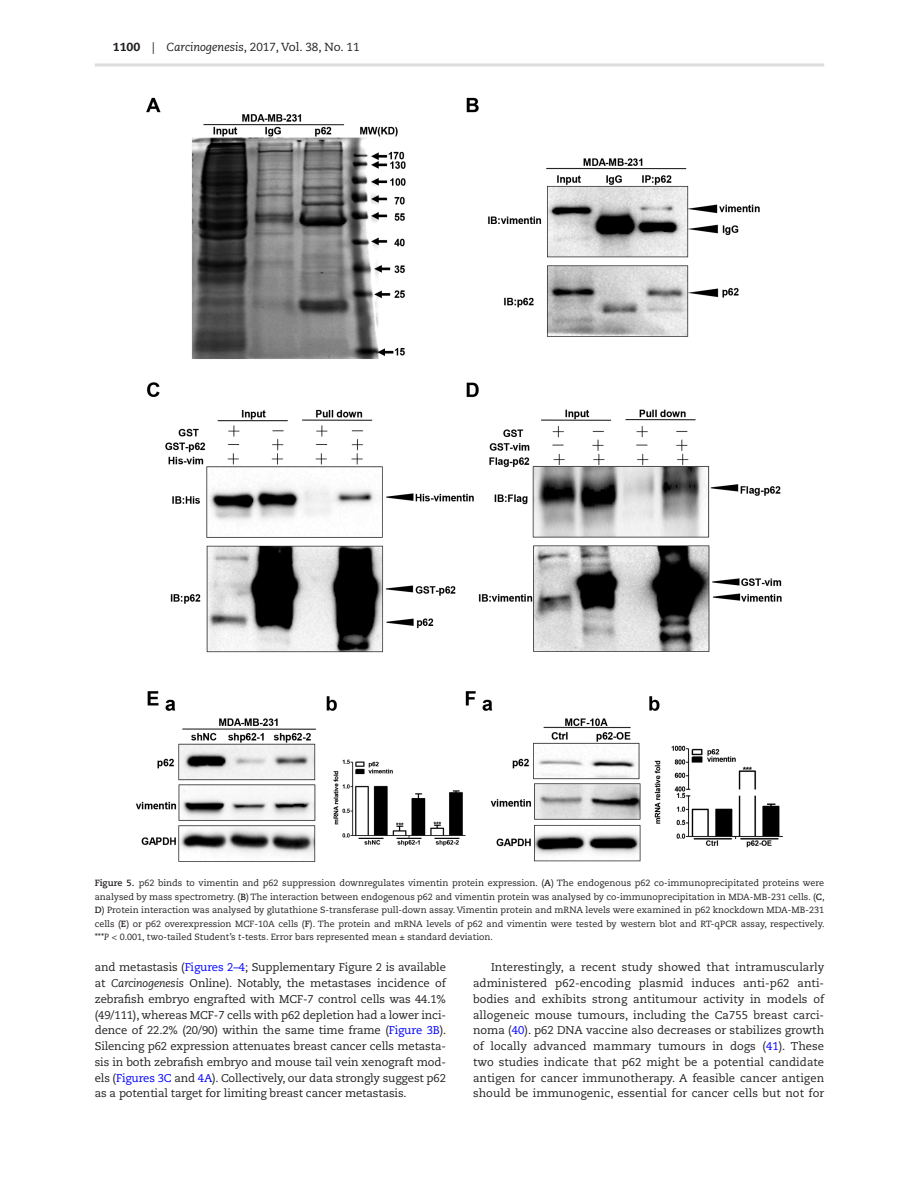
<style>
.page{position:relative;width:919px;height:1187px;background:#fff}
.page>*{position:absolute;margin:0;border:0;box-sizing:border-box;transform-origin:0 0}
.t1{font:11.7px "Caecilia LT Std";color:#231f20}
.t2{font:11.25px/15.8px "Caecilia LT Std";letter-spacing:-.01em;color:#231f20;text-align:justify}
.t3{font:9px/13.5px "Caecilia LT Std";color:#231f20;text-align:justify}
.s1{font-weight:800}
.s2{font-style:italic}
.s3{font-weight:700}
.s4{color:#00f}
</style>
<div class="page">
<hr style="left:95px;top:63px;width:729px;height:3px;background:#dcdddf">
<img style="left:135px;top:98px;width:648px;height:764px">
<p class="t1" style="left:113px;top:41px;width:248px"><span class="s1">1100</span> | <span class="s2">Carcinogenesis</span>, 2017, Vol. 38, No. 11</p>
<p class="t3" style="left:95px;top:876px;width:731px"><span class="s3">Figure 5.</span> p62 binds to vimentin and p62 suppression downregulates vimentin protein expression. (<span class="s3">A</span>) The endogenous p62 co-immunoprecipitated proteins were analysed by mass spectrometry. (<span class="s3">B</span>) The interaction between endogenous p62 and vimentin protein was analysed by co-immunoprecipitation in MDA-MB-231 cells. (<span class="s3">C</span>, <span class="s3">D</span>) Protein interaction was analysed by glutathione S-transferase pull-down assay. Vimentin protein and mRNA levels were examined in p62 knockdown MDA-MB-231 cells (<span class="s3">E</span>) or p62 overexpression MCF-10A cells (<span class="s3">F</span>). The protein and mRNA levels of p62 and vimentin were tested by western blot and RT-qPCR assay, respectively. ***<span class="s2">P</span> &lt; 0.001, two-tailed Student’s <span class="s2">t</span>-tests. Error bars represented mean ± standard deviation.</p>
<p class="t2" style="left:95px;top:959px;width:353px">and metastasis (<span class="s4">Figures 2–4</span>; Supplementary Figure 2 is available at <span class="s2">Carcinogenesis</span> Online). Notably, the metastases incidence of zebrafish embryo engrafted with MCF-7 control cells was 44.1% (49/111), whereas MCF-7 cells with p62 depletion had a lower inci&shy;dence of 22.2% (20/90) within the same time frame (<span class="s4">Figure 3B</span>).<br>Silencing p62 expression attenuates breast cancer cells metasta&shy;sis in both zebrafish embryo and mouse tail vein xenograft mod&shy;els (<span class="s4">Figures 3C</span> and <span class="s4">4A</span>). Collectively, our data strongly suggest p62 as a potential target for limiting breast cancer metastasis.</p>
<p class="t2" style="left:473px;top:959px;width:353px;text-indent:18px">Interestingly, a recent study showed that intramuscularly administered p62-encoding plasmid induces anti-p62 anti&shy;bodies and exhibits strong antitumour activity in models of allogeneic mouse tumours, including the Ca755 breast carci&shy;noma (<span class="s4">40</span>). p62 DNA vaccine also decreases or stabilizes growth of locally advanced mammary tumours in dogs (<span class="s4">41</span>). These two studies indicate that p62 might be a potential candidate antigen for cancer immunotherapy. A feasible cancer antigen should be immunogenic, essential for cancer cells but not for</p>
</div>
